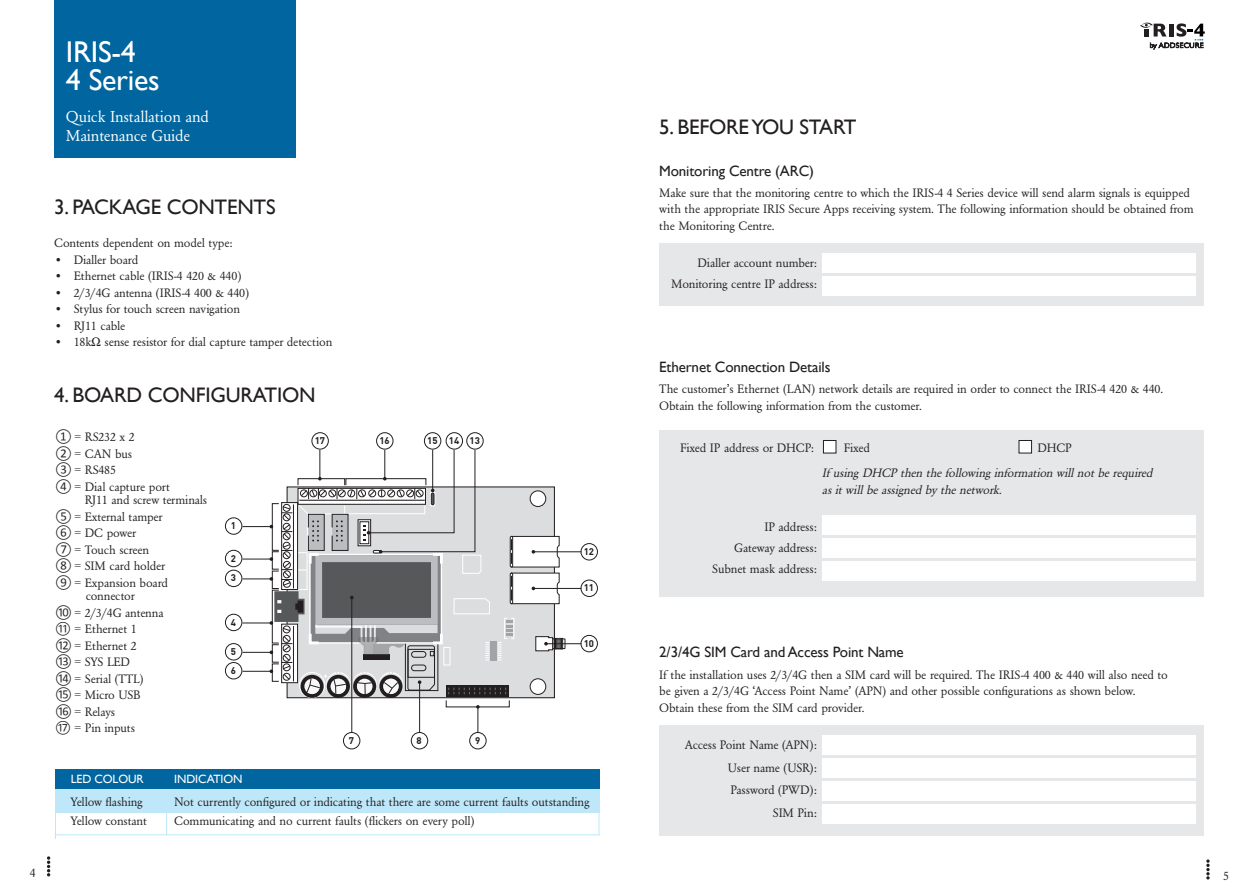
<style>
.page{position:relative;width:1259px;height:893px;background:#fff}
.page>*{position:absolute;margin:0;border:0;box-sizing:border-box;transform-origin:0 0}
.t1{font:30px/28.5px "Gill Sans";letter-spacing:-.01em;color:#fff}
.t2{font:21px "Gill Sans";letter-spacing:-.01em;color:#231f20}
.t3{font:16.5px/19.5px "Garamond URW";letter-spacing:-.01em;color:#fff}
.t4{font:15px "Gill Sans";letter-spacing:-.01em;color:#231f20}
.t5{font:12.75px/16.5px "Garamond URW";letter-spacing:-.01em;color:#231f20}
.t6{font:italic 12.75px/16.5px "Garamond URW";letter-spacing:-.01em;color:#231f20}
.t7{font:12px "Gill Sans";letter-spacing:-.01em;color:#fff}
.t8{font:700 9.6px/19.8px "DIN Offc";color:#231f20}
.s1{font-family:"Calibri"}
.s2{font-family:"Calibri";font-size:12px}
</style>
<div class="page">
<div style="left:54px;top:0;width:242px;height:157px;background:#01669f"></div>
<svg style="left:1206px;top:859px;width:3px;height:20px"></svg>
<svg style="left:47px;top:856px;width:3px;height:20px"></svg>
<svg style="left:1140px;top:23px;width:64px;height:26px"></svg>
<div style="left:659px;top:243px;width:545px;height:63px;background:#e6e7e9"></div>
<div style="left:659px;top:430px;width:545px;height:166px;background:#e6e7e9"></div>
<div style="left:659px;top:725px;width:545px;height:111px;background:#e6e7e9"></div>
<div style="left:55px;top:769px;width:545px;height:21px;background:#01669f"></div>
<div style="left:55px;top:789px;width:545px;height:24px;background:#bee7fa"></div>
<hr style="left:166px;top:789px;width:1px;height:46px;background:#bee7fa">
<hr style="left:598px;top:789px;width:1px;height:46px;background:#bee7fa">
<hr style="left:55px;top:793px;width:1px;height:46px;background:#bee7fa">
<hr style="left:55px;top:834px;width:545px;height:1px;background:#bee7fa">
<hr style="left:533px;top:588px;width:48px;height:1px;background:#231f20">
<hr style="left:546px;top:643px;width:35px;height:1px;background:#231f20">
<hr style="left:533px;top:551px;width:48px;height:1px;background:#231f20">
<div style="left:225px;top:517px;width:17px;height:18px;border:1px solid #231f20;border-radius:50%"></div>
<div style="left:225px;top:550px;width:17px;height:17px;border:1px solid #231f20;border-radius:50%"></div>
<div style="left:225px;top:570px;width:17px;height:17px;border:1px solid #231f20;border-radius:50%"></div>
<div style="left:225px;top:614px;width:17px;height:17px;border:1px solid #231f20;border-radius:50%"></div>
<div style="left:225px;top:643px;width:17px;height:17px;border:1px solid #231f20;border-radius:50%"></div>
<div style="left:225px;top:662px;width:17px;height:17px;border:1px solid #231f20;border-radius:50%"></div>
<div style="left:311px;top:432px;width:18px;height:18px;border:1px solid #231f20;border-radius:50%"></div>
<div style="left:411px;top:732px;width:17px;height:17px;border:1px solid #231f20;border-radius:50%"></div>
<div style="left:469px;top:732px;width:17px;height:17px;border:1px solid #231f20;border-radius:50%"></div>
<div style="left:580px;top:543px;width:18px;height:17px;border:1px solid #231f20;border-radius:50%"></div>
<div style="left:580px;top:580px;width:18px;height:17px;border:1px solid #231f20;border-radius:50%"></div>
<div style="left:580px;top:635px;width:18px;height:17px;border:1px solid #231f20;border-radius:50%"></div>
<div style="left:376px;top:432px;width:17px;height:18px;border:1px solid #231f20;border-radius:50%"></div>
<div style="left:424px;top:432px;width:17px;height:18px;border:1px solid #231f20;border-radius:50%"></div>
<div style="left:445px;top:432px;width:18px;height:18px;border:1px solid #231f20;border-radius:50%"></div>
<div style="left:466px;top:432px;width:18px;height:18px;border:1px solid #231f20;border-radius:50%"></div>
<svg style="left:476px;top:707px;width:4px;height:25px"></svg>
<hr style="left:419px;top:682px;width:1px;height:50px;background:#231f20">
<div style="left:343px;top:732px;width:17px;height:17px;border:1px solid #231f20;border-radius:50%"></div>
<hr style="left:351px;top:597px;width:1px;height:135px;background:#231f20">
<svg style="left:242px;top:449px;width:324px;height:249px"></svg>
<div style="left:823px;top:440px;width:13px;height:13px;background:#fff"></div>
<div style="left:823px;top:440px;width:13px;height:13px;border:1px solid #231f20"></div>
<div style="left:1019px;top:440px;width:12px;height:13px;background:#fff"></div>
<div style="left:1018px;top:440px;width:14px;height:13px;border:1px solid #231f20"></div>
<div style="left:822px;top:254px;width:374px;height:19px;background:#fff"></div>
<div style="left:822px;top:515px;width:374px;height:19px;background:#fff"></div>
<div style="left:822px;top:735px;width:374px;height:20px;background:#fff"></div>
<div style="left:822px;top:277px;width:374px;height:19px;background:#fff"></div>
<div style="left:822px;top:538px;width:374px;height:19px;background:#fff"></div>
<div style="left:822px;top:758px;width:374px;height:20px;background:#fff"></div>
<div style="left:822px;top:561px;width:374px;height:19px;background:#fff"></div>
<div style="left:822px;top:781px;width:374px;height:20px;background:#fff"></div>
<div style="left:822px;top:804px;width:374px;height:19px;background:#fff"></div>
<h1 class="t1" style="left:66px;top:38px;width:95px">IRIS-4<br>4 Series</h1>
<p class="t3" style="left:66px;top:106px;width:144px">Quick Installation and<br>Maintenance Guide</p>
<p class="t5" style="left:30px;top:864px;width:7px">4</p>
<h2 class="t2" style="left:54px;top:195px;width:223px">3. Pac kage Contents</h2>
<p class="t5" style="left:54px;top:235px;width:180px">Contents dependent on model type:</p>
<p class="t5" style="left:54px;top:251px;width:85px">• Dialler board</p>
<p class="t5" style="left:54px;top:268px;width:189px">• Ethernet cable (IRIS-4 420 &amp; 440)</p>
<p class="t5" style="left:54px;top:284px;width:196px">• 2/3/4G antenna (IRIS-4 400 &amp; 440)</p>
<p class="t5" style="left:54px;top:301px;width:187px">• Stylus for touch screen navigation</p>
<p class="t5" style="left:54px;top:317px;width:73px">• RJ11 cable</p>
<p class="t5" style="left:54px;top:334px;width:280px">• 18kΩ sense resistor for dial capture tamper detection</p>
<h2 class="t2" style="left:54px;top:383px;width:263px">4. Board Confi guration</h2>
<p class="t5" style="left:55px;top:429px;width:116px"><span class="s1">①</span> = RS232 x 2<br><span class="s1">②</span> = CAN bus<br><span class="s1">③</span> = RS485<br><span class="s1">④</span> = Dial capture port</p>
<p class="t5" style="left:55px;top:492px;width:154px;text-indent:30px">RJ11 and screw terminals<br><span class="s1">⑤</span> = External tamper<br><span class="s1">⑥</span> = DC power<br><span class="s1">⑦</span> = Touch screen<br><span class="s1">⑧</span> = SIM card holder<br><span class="s1">⑨</span> = Expansion board</p>
<p class="t5" style="left:55px;top:588px;width:110px;text-indent:31px">connector<br><span class="s1">⑩</span> = 2/3/4G antenna <span class="s2">⑪</span> = Ethernet 1<br><span class="s1">⑫</span> = Ethernet 2<br><span class="s1">⑬</span> = SYS LED<br><span class="s1">⑭</span> = Serial (TTL)<br><span class="s1">⑮</span> = Micro USB<br><span class="s1">⑯</span> = Relays<br><span class="s2">⑰</span> = Pin inputs</p>
<p class="t8" style="left:231px;top:515px;width:7px">1</p>
<p class="t8" style="left:231px;top:548px;width:7px">2<br>3</p>
<p class="t8" style="left:231px;top:612px;width:7px">4</p>
<p class="t8" style="left:231px;top:642px;width:7px;line-height:18.9px">5<br>6</p>
<p class="t8" style="left:315px;top:430px;width:12px">17</p>
<p class="t8" style="left:349px;top:730px;width:7px">7</p>
<p class="t8" style="left:379px;top:430px;width:12px">16</p>
<p class="t8" style="left:427px;top:430px;width:54px">15 14 13</p>
<p class="t8" style="left:417px;top:730px;width:7px">8</p>
<p class="t8" style="left:475px;top:730px;width:7px">9</p>
<p class="t8" style="left:584px;top:541px;width:12px">12</p>
<p class="t8" style="left:584px;top:578px;width:12px">11</p>
<p class="t8" style="left:584px;top:633px;width:12px">10</p>
<p class="t7" style="left:71px;top:772px;width:70px">LED Colour</p>
<p class="t7" style="left:174px;top:772px;width:70px">Indication</p>
<p class="t5" style="left:71px;top:793px;width:74px">Yellow flashing</p>
<p class="t5" style="left:174px;top:793px;width:417px">Not currently configured or indicating that there are some current faults outstanding</p>
<p class="t5" style="left:71px;top:813px;width:78px">Yellow constant</p>
<p class="t5" style="left:174px;top:813px;width:302px">Communicating and no current faults (flickers on every poll)</p>
<h2 class="t2" style="left:659px;top:115px;width:199px">5. Before You Start</h2>
<p class="t4" style="left:659px;top:162px;width:156px">Monitoring Centre (ARC)</p>
<p class="t5" style="left:659px;top:184px;width:536px">Make sure that the monitoring centre to which the IRIS-4 4 Series device will send alarm signals is equipped with the appropriate IRIS Secure Apps receiving system. The following information should be obtained from the Monitoring Centre.</p>
<p class="t5" style="left:671px;top:253px;width:147px;line-height:21px;text-align:right">Dialler account number:<br>Monitoring centre IP address:</p>
<p class="t4" style="left:659px;top:359px;width:173px">Ethernet Connection Details</p>
<p class="t5" style="left:659px;top:381px;width:505px">The customer’s Ethernet (LAN) network details are required in order to connect the IRIS-4 420 &amp; 440.<br>Obtain the following information from the customer.</p>
<p class="t5" style="left:680px;top:439px;width:135px">Fixed IP address or DHCP:</p>
<p class="t5" style="left:844px;top:439px;width:28px">Fixed</p>
<p class="t5" style="left:1037px;top:439px;width:36px">DHCP</p>
<p class="t6" style="left:823px;top:465px;width:332px">If using DHCP then the following information will not be required as it will be assigned by the network.</p>
<p class="t5" style="left:712px;top:517px;width:106px;line-height:21px;text-align:right">IP address:<br>Gateway address:<br>Subnet mask address:</p>
<p class="t4" style="left:659px;top:644px;width:246px">2/3/4G SIM Card and Access Point Name</p>
<p class="t5" style="left:659px;top:666px;width:510px">If the installation uses 2/3/4G then a SIM card will be required. The IRIS-4 400 &amp; 440 will also need to be given a 2/3/4G ‘Access Point Name’ (APN) and other possible configurations as shown below.<br>Obtain these from the SIM card provider.</p>
<p class="t5" style="left:685px;top:733px;width:134px;line-height:22.5px;text-align:right">Access Point Name (APN):<br>User name (USR):<br>Password (PWD):<br>SIM Pin:</p>
<p class="t5" style="left:1223px;top:867px;width:7px">5</p>
</div>
